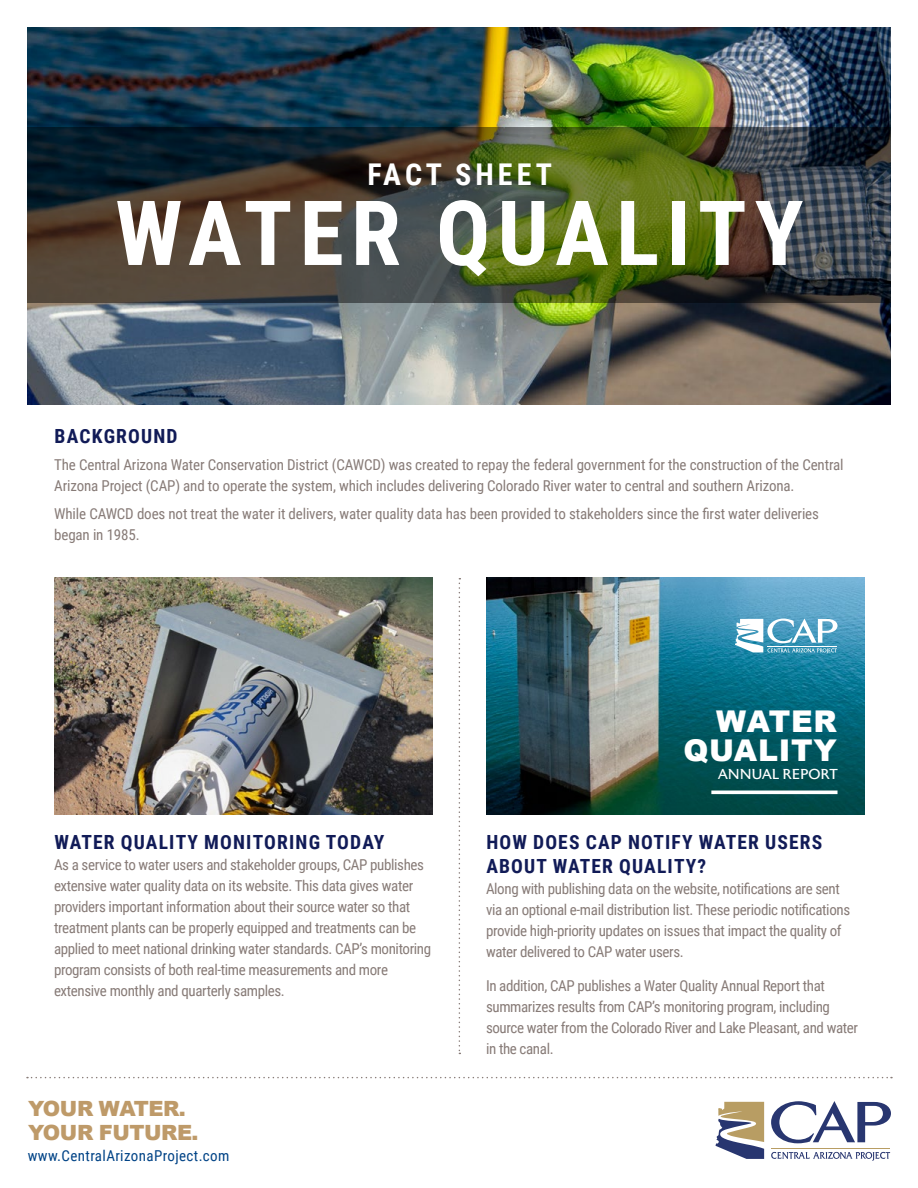
<style>
.page{position:relative;width:918px;height:1188px;background:#fff}
.page>*{position:absolute;margin:0;border:0;box-sizing:border-box;transform-origin:0 0}
.t1{font:700 90px "Roboto Condensed";letter-spacing:.08em;color:#fff}
.t2{font:900 30px/28.8px "Arial";letter-spacing:.025em;color:#fff;text-align:right}
.t3{font:700 30px "Roboto Condensed";letter-spacing:.135em;color:#fff}
.t4{font:900 21px/24px "Arial";letter-spacing:-.02em;color:#be9a69}
.t5{font:700 19.5px/24px "Roboto Condensed";letter-spacing:.06em;color:#111b57}
.t6{font:15px/21px "Roboto Condensed";letter-spacing:-.025em;color:#877b77}
.t7{font:15px "Roboto Condensed";letter-spacing:.025em;color:#014386}
.t8{font:14.4px "Astoria";letter-spacing:-.01em;color:#fff}
</style>
<div class="page">
<svg style="left:27px;top:1077px;width:865px;height:1px"></svg>
<svg style="left:459px;top:578px;width:1px;height:476px"></svg>
<img style="left:27px;top:27px;width:864px;height:378px">
<svg style="left:27px;top:127px;width:864px;height:175px;background:#42472f"></svg>
<hr style="left:771px;top:1148px;width:119px;height:1px;background:#b89d63">
<svg style="left:771px;top:1152px;width:119px;height:9px"></svg>
<svg style="left:771px;top:1101px;width:120px;height:42px"></svg>
<svg style="left:716px;top:1102px;width:48px;height:57px"></svg>
<img style="left:54px;top:578px;width:378px;height:236px">
<img style="left:487px;top:578px;width:378px;height:236px">
<svg style="left:735px;top:618px;width:103px;height:36px"></svg>
<hr style="left:711px;top:791px;width:127px;height:3px;background:#fff">
<h2 class="t3" style="left:368px;top:153px;width:186px">FACT SHEET</h2>
<h1 class="t1" style="left:115px;top:170px;width:690px">WATER QUALITY</h1>
<h3 class="t5" style="left:55px;top:423px;width:125px">BACKGROUND</h3>
<p class="t6" style="left:54px;top:454px;width:791px">The Central Arizona Water Conservation District (CAWCD) was created to repay the federal government for the construction of the Central<br>Arizona Project (CAP) and to operate the system, which includes delivering Colorado River water to central and southern Arizona.</p>
<p class="t6" style="left:54px;top:503px;width:766px">While CAWCD does not treat the water it delivers, water quality data has been provided to stakeholders since the first water deliveries began in 1985.</p>
<h2 class="t2" style="left:683px;top:706px;width:155px">WATER<br>QUALITY</h2>
<h3 class="t5" style="left:54px;top:829px;width:331px">WATER QUALITY MONITORING TODAY</h3>
<p class="t6" style="left:54px;top:853px;width:379px">As a service to water users and stakeholder groups, CAP publishes extensive water quality data on its website. This data gives water providers important information about their source water so that treatment plants can be properly equipped and treatments can be applied to meet national drinking water standards. CAP’s monitoring program consists of both real-time measurements and more extensive monthly and quarterly samples.</p>
<h3 class="t4" style="left:28px;top:1096px;width:172px">YOUR WATER.<br>YOUR FUTURE.</h3>
<p class="t7" style="left:28px;top:1145px;width:203px">www.CentralArizonaProject.com</p>
<p class="t8" style="left:718px;top:766px;width:121px">ANNUAL REPORT</p>
<h3 class="t5" style="left:486px;top:829px;width:338px">HOW DOES CAP NOTIFY WATER USERS<br>ABOUT WATER QUALITY?</h3>
<p class="t6" style="left:486px;top:877px;width:366px">Along with publishing data on the website, notifications are sent via an optional e-mail distribution list. These periodic notifications provide high-priority updates on issues that impact the quality of water delivered to CAP water users.</p>
<p class="t6" style="left:486px;top:975px;width:374px">In addition, CAP publishes a Water Quality Annual Report that summarizes results from CAP’s monitoring program, including source water from the Colorado River and Lake Pleasant, and water in the canal.</p>
</div>
